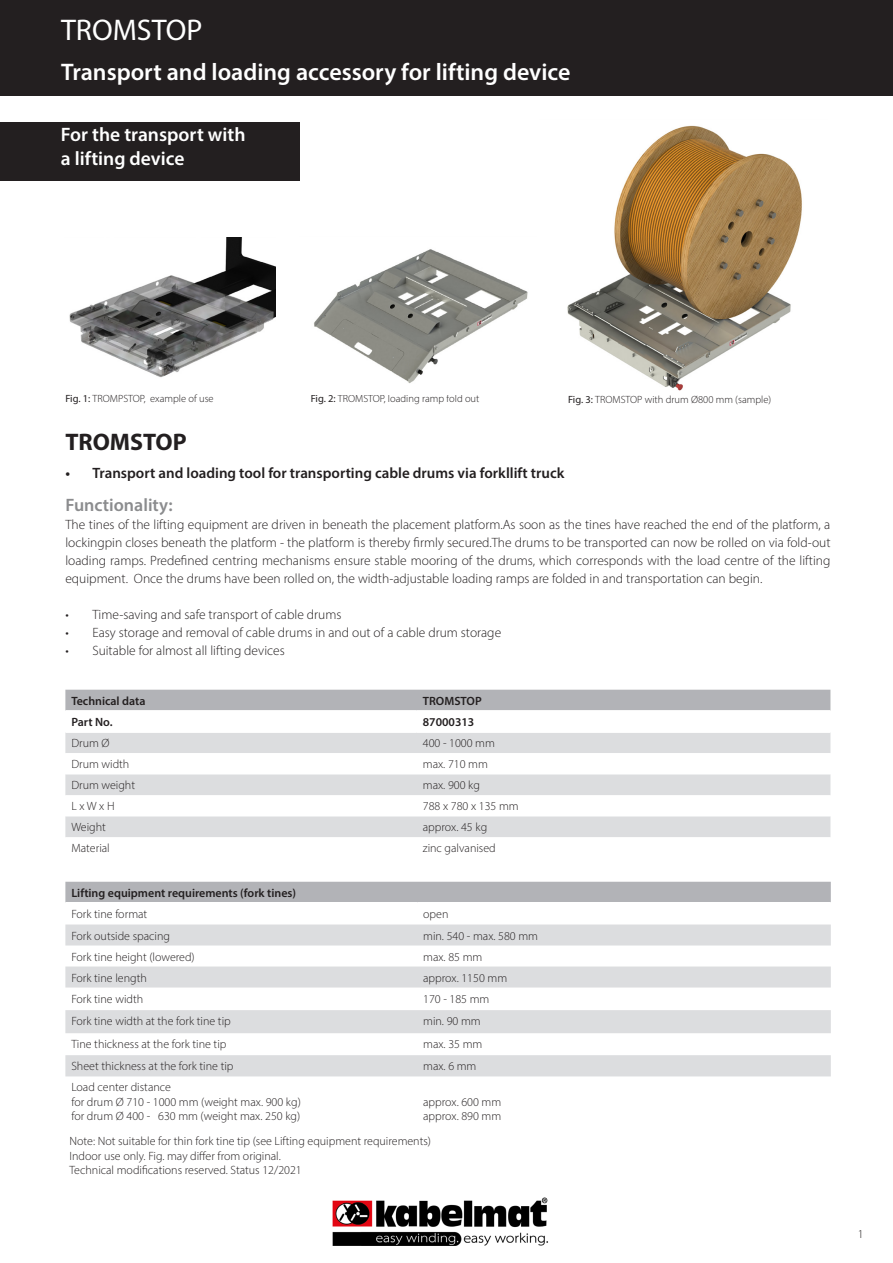
<style>
.page{position:relative;width:893px;height:1263px;background:#fff}
.page>*{position:absolute;margin:0;border:0;box-sizing:border-box;transform-origin:0 0}
.Titel{font:30px "Myriad Pro";color:#fff}
.Sub-Headline_FreeSet{font:600 24px "Myriad Pro";color:#fff}
.Produktübersicht{font:700 24px "Myriad Pro";color:#231f20}
.Produktübersicht-2{font:600 19.5px "Myriad Pro";color:#fff}
.Headline_Fliesstext{font:600 18px "Myriad Pro";color:#8b8c8e}
.t1{font:600 15px "Myriad Pro";color:#231f20}
.Fliesstext_FreeSetLi{font:300 13.5px/18px "Myriad Pro";color:#231f20;text-align:justify}
.Tabelle_Text_Freeset{font:300 12px "Myriad Pro";color:#231f20}
.Produktübersicht-3{font:300 12px "Myriad Pro";color:#231f20}
.Tabelle_Sub-Headline{font:600 12px "Myriad Pro";color:#231f20}
.Bildunterschrift_Fre{font:300 10.5px "Myriad Pro";color:#231f20}
.s1{font-weight:400}
</style>
<div class="page">
<div style="left:0;top:0;width:893px;height:96px;background:#231f20"></div>
<img style="left:332px;top:1197px;width:216px;height:49px">
<img style="left:69px;top:238px;width:206px;height:140px">
<div style="left:65px;top:690px;width:765px;height:20px;background:#b2b3b7"></div>
<div style="left:65px;top:733px;width:765px;height:20px;background:#dcdddf"></div>
<svg style="left:65px;top:774px;width:765px;height:63px;fill:#dcdddf"></svg>
<div style="left:65px;top:882px;width:766px;height:20px;background:#b2b3b7"></div>
<svg style="left:66px;top:1076px;width:765px;height:1px"></svg>
<svg style="left:65px;top:924px;width:766px;height:152px;fill:#dcdddf"></svg>
<img style="left:567px;top:125px;width:235px;height:266px">
<img style="left:314px;top:249px;width:214px;height:134px">
<div style="left:0;top:122px;width:299px;height:59px;background:#231f20"></div>
<p class="Titel" style="left:61px;top:11px;width:143px">TROMSTOP</p>
<p class="Sub-Headline_FreeSet" style="left:61px;top:56px;width:511px">Transport and loading accessory for lifting device</p>
<p class="Produktübersicht-2" style="left:61px;top:122px;width:186px">For the transport with</p>
<p class="Produktübersicht-2" style="left:61px;top:146px;width:125px">a lifting device</p>
<p class="Bildunterschrift_Fre" style="left:65px;top:392px;width:150px"><span class="s1">Fig. 1:</span> TROMPSTOP, example of use</p>
<p class="Bildunterschrift_Fre" style="left:311px;top:392px;width:170px"><span class="s1">Fig. 2:</span> TROMSTOP, loading ramp fold out</p>
<p class="Bildunterschrift_Fre" style="left:568px;top:393px;width:205px"><span class="s1">Fig. 3:</span> TROMSTOP with drum Ø800 mm (sample)</p>
<p class="Produktübersicht" style="left:65px;top:426px;width:123px">TROMSTOP</p>
<p class="t1" style="left:65px;top:464px;width:501px">• Transport and loading tool for transporting cable drums via forkllift truck</p>
<p class="Headline_Fliesstext" style="left:65px;top:493px;width:109px">Functionality:</p>
<p class="Fliesstext_FreeSetLi" style="left:65px;top:515px;width:767px">The tines of the lifting equipment are driven in beneath the placement platform.As soon as the tines have reached the end of the platform, a lockingpin closes beneath the platform - the platform is thereby firmly secured.The drums to be transported can now be rolled on via fold-out loading ramps. Predefined centring mechanisms ensure stable mooring of the drums, which corresponds with the load centre of the lifting equipment. Once the drums have been rolled on, the width-adjustable loading ramps are folded in and transportation can begin.</p>
<p class="Fliesstext_FreeSetLi" style="left:65px;top:605px;width:278px">• Time-saving and safe transport of cable drums</p>
<p class="Fliesstext_FreeSetLi" style="left:65px;top:623px;width:437px">• Easy storage and removal of cable drums in and out of a cable drum storage</p>
<p class="Fliesstext_FreeSetLi" style="left:65px;top:641px;width:221px">• Suitable for almost all lifting devices</p>
<p class="Tabelle_Sub-Headline" style="left:71px;top:693px;width:76px">Technical data</p>
<p class="Tabelle_Sub-Headline" style="left:423px;top:693px;width:60px">TROMSTOP</p>
<p class="Tabelle_Sub-Headline" style="left:71px;top:714px;width:43px">Part No.</p>
<p class="Tabelle_Sub-Headline" style="left:423px;top:714px;width:53px">87000313</p>
<p class="Tabelle_Text_Freeset" style="left:71px;top:736px;width:40px">Drum Ø</p>
<p class="Tabelle_Text_Freeset" style="left:423px;top:736px;width:74px">400 - 1000 mm</p>
<p class="Tabelle_Text_Freeset" style="left:71px;top:757px;width:59px">Drum width</p>
<p class="Tabelle_Text_Freeset" style="left:423px;top:757px;width:66px">max. 710 mm</p>
<p class="Tabelle_Text_Freeset" style="left:71px;top:778px;width:65px">Drum weight</p>
<p class="Tabelle_Text_Freeset" style="left:423px;top:778px;width:59px">max. 900 kg</p>
<p class="Tabelle_Text_Freeset" style="left:71px;top:799px;width:45px">L x W x H</p>
<p class="Tabelle_Text_Freeset" style="left:423px;top:799px;width:97px">788 x 780 x 135 mm</p>
<p class="Tabelle_Text_Freeset" style="left:71px;top:820px;width:36px">Weight</p>
<p class="Tabelle_Text_Freeset" style="left:423px;top:820px;width:66px">approx. 45 kg</p>
<p class="Tabelle_Text_Freeset" style="left:71px;top:841px;width:40px">Material</p>
<p class="Tabelle_Text_Freeset" style="left:423px;top:841px;width:74px">zinc galvanised</p>
<p class="Tabelle_Sub-Headline" style="left:71px;top:885px;width:226px">Lifting equipment requirements (fork tines)</p>
<p class="Tabelle_Text_Freeset" style="left:71px;top:906px;width:77px">Fork tine format</p>
<p class="Tabelle_Text_Freeset" style="left:423px;top:906px;width:27px">open</p>
<p class="Tabelle_Text_Freeset" style="left:71px;top:928px;width:100px">Fork outside spacing</p>
<p class="Tabelle_Text_Freeset" style="left:423px;top:928px;width:116px">min. 540 - max. 580 mm</p>
<p class="Tabelle_Text_Freeset" style="left:71px;top:949px;width:125px">Fork tine height (lowered)</p>
<p class="Tabelle_Text_Freeset" style="left:423px;top:949px;width:61px">max. 85 mm</p>
<p class="Tabelle_Text_Freeset" style="left:71px;top:970px;width:77px">Fork tine length</p>
<p class="Tabelle_Text_Freeset" style="left:423px;top:970px;width:85px">approx. 1150 mm</p>
<p class="Tabelle_Text_Freeset" style="left:71px;top:991px;width:73px">Fork tine width</p>
<p class="Tabelle_Text_Freeset" style="left:423px;top:991px;width:68px">170 - 185 mm</p>
<p class="Tabelle_Text_Freeset" style="left:71px;top:1014px;width:161px">Fork tine width at the fork tine tip</p>
<p class="Tabelle_Text_Freeset" style="left:423px;top:1014px;width:59px">min. 90 mm</p>
<p class="Tabelle_Text_Freeset" style="left:71px;top:1037px;width:157px">Tine thickness at the fork tine tip</p>
<p class="Tabelle_Text_Freeset" style="left:423px;top:1037px;width:61px">max. 35 mm</p>
<p class="Tabelle_Text_Freeset" style="left:71px;top:1059px;width:164px">Sheet thickness at the fork tine tip</p>
<p class="Tabelle_Text_Freeset" style="left:423px;top:1059px;width:55px">max. 6 mm</p>
<p class="Tabelle_Text_Freeset" style="left:71px;top:1080px;width:101px">Load center distance</p>
<p class="Tabelle_Text_Freeset" style="left:71px;top:1094px;width:231px">for drum Ø 710 - 1000 mm (weight max. 900 kg)</p>
<p class="Tabelle_Text_Freeset" style="left:71px;top:1109px;width:230px">for drum Ø 400 - 630 mm (weight max. 250 kg)</p>
<p class="Tabelle_Text_Freeset" style="left:423px;top:1094px;width:80px">approx. 600 mm</p>
<p class="Tabelle_Text_Freeset" style="left:423px;top:1109px;width:80px">approx. 890 mm</p>
<p class="Produktübersicht-3" style="left:70px;top:1134px;width:363px">Note: Not suitable for thin fork tine tip (see Lifting equipment requirements)</p>
<p class="Produktübersicht-3" style="left:70px;top:1148px;width:213px">Indoor use only. Fig. may differ from original.</p>
<p class="Produktübersicht-3" style="left:70px;top:1163px;width:234px">Technical modifications reserved. Status 12/2021</p>
<p class="Produktübersicht-3" style="left:858px;top:1227px;width:7px">1</p>
</div>
